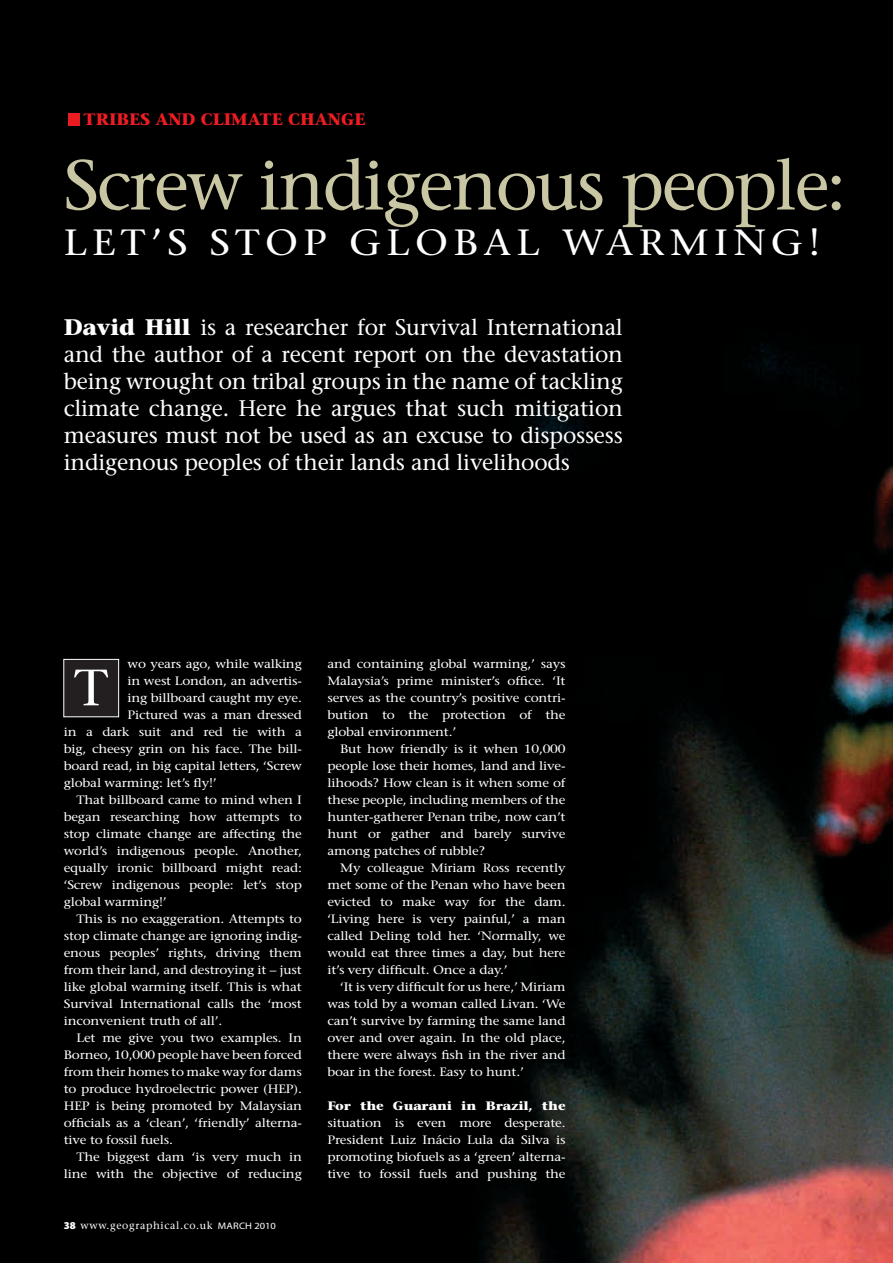
<style>
.page{position:relative;width:893px;height:1263px;background:#fff}
.page>*{position:absolute;margin:0;border:0;box-sizing:border-box;transform-origin:0 0}
.t1{font:70.5px "Stone Serif";letter-spacing:-.03em;color:#c9c6a3}
.t2{font:51px "Stone Serif";color:#fff;scale:1.1 1}
.t3{font:36.45px "Stone Serif";letter-spacing:.13em;color:#fff;scale:1.11 1}
.t4{font:22.5px/27px "Stone Serif";letter-spacing:-.01em;color:#fff;text-align:justify}
.t5{font:700 16.5px "Stone Serif";color:#ee1d23}
.t6{font:12.15px/17px "Stone Serif";letter-spacing:-.015em;color:#fff;text-align:justify;scale:1.11 1}
.t7{font:700 12.15px "Stone Serif";letter-spacing:-.015em;color:#fff;scale:1.11 1}
.t8{font:10.5px "Stone Serif";letter-spacing:.06em;color:#fff}
.s1{font-weight:700}
.s2{font-family:"Myriad Pro";font-weight:900}
.s3{font-family:"Myriad Pro";font-size:9.45px}
</style>
<div class="page">
<img style="left:0;top:0;width:893px;height:1263px">
<div style="left:64px;top:659px;width:55px;height:58px;background:#231f20"></div>
<div style="left:63px;top:659px;width:56px;height:58px;border:1px solid #fff"></div>
<div style="left:68px;top:113px;width:11px;height:12px;background:#e91c22"></div>
<h3 class="t5" style="left:84px;top:113px;width:284px">TRIBES AND CLIMATE CHANGE</h3>
<h1 class="t1" style="left:64px;top:158px;width:784px">Screw indigenous people:</h1>
<h3 class="t3" style="left:64px;top:228px;width:683px">LET’S STOP GLOBAL WARMING!</h3>
<p class="t4" style="left:64px;top:316px;width:561px"><span class="s1">David Hill</span> is a researcher for Survival International and the author of a recent report on the devastation being wrought on tribal groups in the name of tackling climate change. Here he argues that such mitigation measures must not be used as an excuse to dispossess indigenous peoples of their lands and livelihoods</p>
<p class="t6" style="left:128px;top:656px;width:159px">wo years ago, while walking</p>
<p class="t6" style="left:128px;top:673px;width:159px">in west London, an advertis-</p>
<p class="t6" style="left:128px;top:690px;width:159px">ing billboard caught my eye.</p>
<p class="t6" style="left:128px;top:707px;width:159px">Pictured was a man dressed</p>
<p class="t6" style="left:64px;top:724px;width:216px">in a dark suit and red tie with a</p>
<p class="t6" style="left:64px;top:741px;width:216px">big, cheesy grin on his face. The bill-</p>
<p class="t6" style="left:64px;top:758px;width:216px">board read, in big capital letters, ‘Screw</p>
<p class="t6" style="left:64px;top:775px;width:139px">global warming: let’s fly!’</p>
<p class="t6" style="left:77px;top:792px;width:205px">That billboard came to mind when I</p>
<p class="t6" style="left:64px;top:809px;width:216px">began researching how attempts to</p>
<p class="t6" style="left:64px;top:826px;width:216px">stop climate change are affecting the</p>
<p class="t6" style="left:64px;top:843px;width:216px">world’s indigenous people. Another,</p>
<p class="t6" style="left:64px;top:860px;width:216px">equally ironic billboard might read:</p>
<p class="t6" style="left:64px;top:877px;width:216px">‘Screw indigenous people: let’s stop</p>
<p class="t6" style="left:64px;top:894px;width:94px">global warming!’</p>
<p class="t6" style="left:77px;top:911px;width:205px">This is no exaggeration. Attempts to</p>
<p class="t6" style="left:64px;top:928px;width:216px">stop climate change are ignoring indig-</p>
<p class="t6" style="left:64px;top:945px;width:216px">enous peoples’ rights, driving them</p>
<p class="t6" style="left:64px;top:962px;width:216px">from their land, and destroying it – just</p>
<p class="t6" style="left:64px;top:979px;width:216px">like global warming itself. This is what</p>
<p class="t6" style="left:64px;top:996px;width:216px">Survival International calls the ‘most</p>
<p class="t6" style="left:64px;top:1013px;width:144px">inconvenient truth of all’.</p>
<p class="t6" style="left:77px;top:1030px;width:205px">Let me give you two examples. In</p>
<p class="t6" style="left:64px;top:1047px;width:216px">Borneo, 10,000 people have been forced</p>
<p class="t6" style="left:64px;top:1064px;width:216px">from their homes to make way for dams</p>
<p class="t6" style="left:64px;top:1081px;width:216px">to produce hydroelectric power (HEP).</p>
<p class="t6" style="left:64px;top:1098px;width:216px">HEP is being promoted by Malaysian</p>
<p class="t6" style="left:64px;top:1115px;width:216px">officials as a ‘clean’, ‘friendly’ alterna-</p>
<p class="t6" style="left:64px;top:1132px;width:100px">tive to fossil fuels.</p>
<p class="t6" style="left:77px;top:1149px;width:205px">The biggest dam ‘is very much in</p>
<p class="t6" style="left:64px;top:1166px;width:216px">line with the objective of reducing</p>
<h2 class="t2" style="left:74px;top:668px;width:33px">T</h2>
<p class="t8" style="left:64px;top:1221px;width:214px"><span class="s2">38</span> www.geographical.co.uk <span class="s3">MARCH 2010</span></p>
<p class="t6" style="left:327px;top:656px;width:216px">and containing global warming,’ says Malaysia’s prime minister’s office. ‘It serves as the country’s positive contri&shy;bution to the protection of the global environment.’</p>
<p class="t6" style="left:327px;top:741px;width:216px;text-indent:13px">But how friendly is it when 10,000 people lose their homes, land and live&shy;lihoods? How clean is it when some of these people, including members of the hunter-gatherer Penan tribe, now can’t hunt or gather and barely survive among patches of rubble?</p>
<p class="t6" style="left:327px;top:860px;width:216px;text-indent:13px">My colleague Miriam Ross recently met some of the Penan who have been evicted to make way for the dam. ‘Living here is very painful,’ a man called Deling told her. ‘Normally, we would eat three times a day, but here it’s very difficult. Once a day.’</p>
<p class="t6" style="left:327px;top:979px;width:216px;text-indent:13px">‘It is very difficult for us here,’ Miriam was told by a woman called Livan. ‘We can’t survive by farming the same land over and over again. In the old place, there were always fish in the river and boar in the forest. Easy to hunt.’</p>
<p class="t7" style="left:327px;top:1101px;width:216px">For the Guarani in Brazil, the</p>
<p class="t6" style="left:327px;top:1115px;width:216px">situation is even more desperate.<br>President Luiz Inácio Lula da Silva is promoting biofuels as a ‘green’ alterna&shy;tive to fossil fuels and pushing the</p>
</div>
